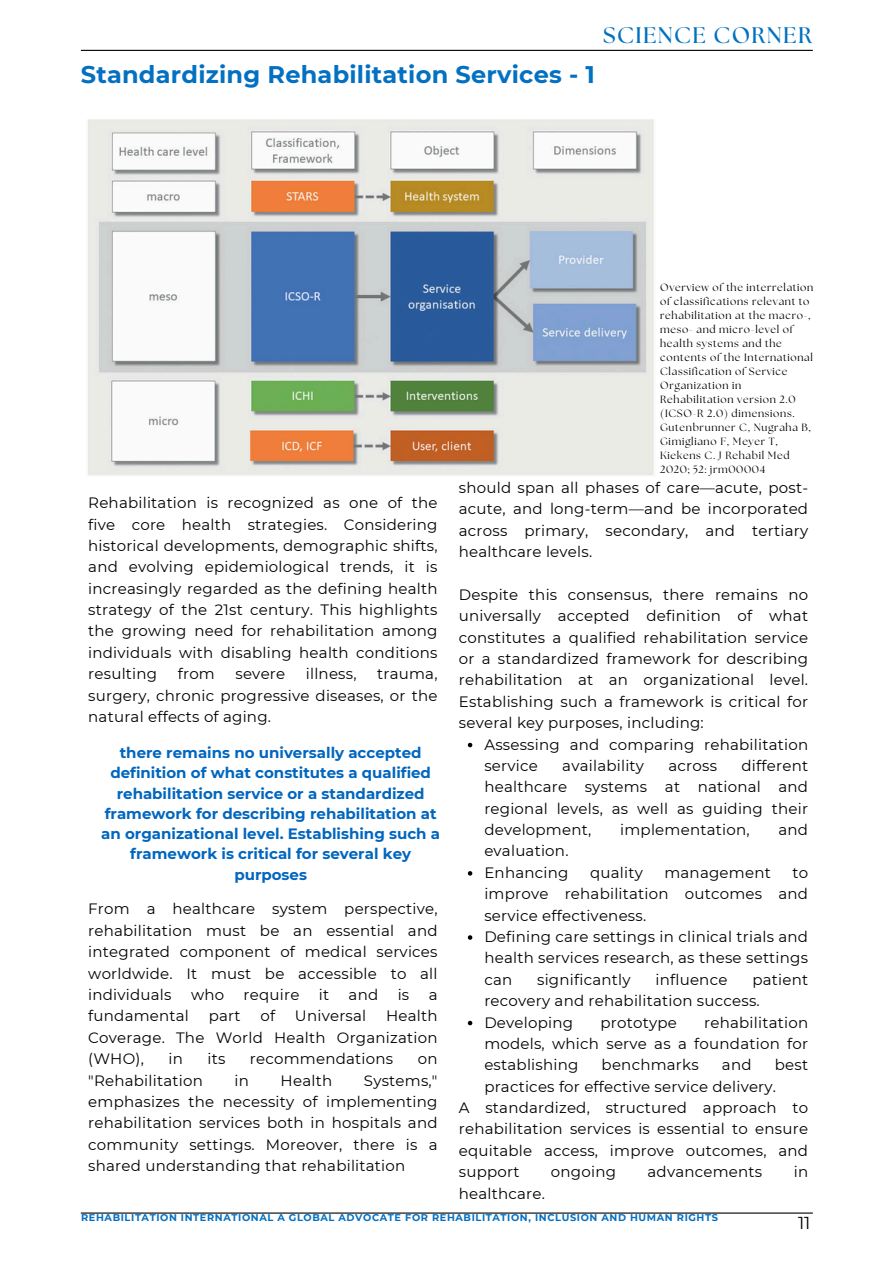
<style>
.page{position:relative;width:894px;height:1264px;background:#fff}
.page>*{position:absolute;margin:0;border:0;box-sizing:border-box;transform-origin:0 0}
.t1{font:700 24px "Montserrat";letter-spacing:.01em;color:#0370c2}
.t2{font:700 22.5px "The Seasons";letter-spacing:.065em;color:#0171c1}
.t3{font:17.25px "Montserrat";color:#000}
.t4{font:15px/21.3px "Montserrat";letter-spacing:.015em;color:#000;text-align:justify}
.t5{font:700 15px/20.2px "Montserrat";color:#0066bf;text-align:center}
.t6{font:10.5px/14px "The Seasons";letter-spacing:.065em;color:#000}
.t7{font:700 9.75px "Montserrat";letter-spacing:.065em;color:#0370c2}
</style>
<div class="page">
<hr style="left:81px;top:50px;width:731px;height:1px;background:#000">
<hr style="left:81px;top:1212px;width:731px;height:1px;background:#000">
<svg style="left:467px;top:742px;width:5px;height:5px"></svg>
<svg style="left:467px;top:871px;width:5px;height:4px"></svg>
<svg style="left:467px;top:935px;width:5px;height:4px"></svg>
<svg style="left:467px;top:1020px;width:5px;height:5px"></svg>
<img style="left:88px;top:119px;width:566px;height:356px">
<p class="t1" style="left:81px;top:59px;width:515px">Standardizing Rehabilitation Services - 1</p>
<p class="t2" style="left:603px;top:25px;width:210px">SCIENCE CORNER</p>
<p class="t6" style="left:660px;top:281px;width:155px">Overview of the interrelation of classifications relevant to rehabilitation at the macro-, meso- and micro-level of health systems and the contents of the International<br>Classification of Service<br>Organization in<br>Rehabilitation version 2.0 (ICSO-R 2.0) dimensions.</p>
<h3 class="t6" style="left:660px;top:421px;width:152px">Gutenbrunner C, Nugraha B,<br>Gimigliano F, Meyer T,<br>Kiekens C. J Rehabil Med<br>2020; 52: jrm00004</h3>
<h1 class="t4" style="left:88px;top:492px;width:351px">Rehabilitation is recognized as one of the five core health strategies. Considering historical developments, demographic shifts, and evolving epidemiological trends, it is increasingly regarded as the defining health strategy of the 21st century. This highlights the growing need for rehabilitation among individuals with disabling health conditions resulting</h1>
<h1 class="t4" style="left:178px;top:663px;width:39px">from</h1>
<h1 class="t4" style="left:235px;top:663px;width:51px">severe</h1>
<h1 class="t4" style="left:306px;top:663px;width:52px">illness,</h1>
<h1 class="t4" style="left:88px;top:663px;width:351px;text-indent:289px">trauma, surgery, chronic progressive diseases, or the natural effects of aging.</h1>
<p class="t5" style="left:101px;top:742px;width:340px">there remains no universally accepted definition of what constitutes a qualified rehabilitation service or a standardized framework for describing rehabilitation at an organizational level. Establishing such a framework is critical for several key purposes</p>
<p class="t4" style="left:88px;top:898px;width:351px">From a healthcare system perspective, rehabilitation must be an essential and integrated component of medical services worldwide. It must be accessible to all individuals</p>
<p class="t4" style="left:191px;top:984px;width:35px">who</p>
<p class="t4" style="left:243px;top:984px;width:57px">require</p>
<p class="t4" style="left:319px;top:984px;width:12px">it</p>
<p class="t4" style="left:348px;top:984px;width:31px">and</p>
<p class="t4" style="left:397px;top:984px;width:13px">is</p>
<p class="t4" style="left:428px;top:984px;width:10px">a</p>
<p class="t4" style="left:88px;top:1005px;width:102px">fundamental</p>
<p class="t4" style="left:209px;top:1005px;width:33px">part</p>
<p class="t4" style="left:260px;top:1005px;width:16px">of</p>
<p class="t4" style="left:295px;top:1005px;width:73px">Universal</p>
<p class="t4" style="left:88px;top:1005px;width:351px;text-indent:298px">Health Coverage. The World Health Organization (WHO),</p>
<p class="t4" style="left:168px;top:1048px;width:16px">in</p>
<p class="t4" style="left:207px;top:1048px;width:19px">its</p>
<p class="t4" style="left:250px;top:1048px;width:145px">recommendations</p>
<p class="t4" style="left:417px;top:1048px;width:21px">on</p>
<p class="t4" style="left:88px;top:1069px;width:116px">"Rehabilitation</p>
<p class="t4" style="left:234px;top:1069px;width:16px">in</p>
<p class="t4" style="left:280px;top:1069px;width:53px">Health</p>
<p class="t4" style="left:88px;top:1069px;width:351px;text-indent:275px">Systems," emphasizes the necessity of implementing rehabilitation services both in hospitals and community settings. Moreover, there is a shared understanding that rehabilitation</p>
<h2 class="t4" style="left:458px;top:477px;width:351px">should span all phases of care—acute, post&shy;acute, and long-term—and be incorporated across primary, secondary, and tertiary healthcare levels.</h2>
<p class="t4" style="left:458px;top:584px;width:351px">Despite this consensus, there remains no universally accepted definition of what constitutes a qualified rehabilitation service or a standardized framework for describing rehabilitation at an organizational level.<br>Establishing such a framework is critical for several key purposes, including:</p>
<p class="t4" style="left:484px;top:733px;width:325px">Assessing and comparing rehabilitation service</p>
<p class="t4" style="left:484px;top:755px;width:325px;text-indent:257px">different healthcare systems at national and regional levels, as well as guiding their development,</p>
<p class="t4" style="left:562px;top:755px;width:83px">availability</p>
<p class="t4" style="left:668px;top:755px;width:50px">across</p>
<p class="t4" style="left:620px;top:819px;width:131px">implementation,</p>
<p class="t4" style="left:778px;top:819px;width:31px">and</p>
<p class="t4" style="left:484px;top:840px;width:86px">evaluation.</p>
<p class="t4" style="left:484px;top:861px;width:86px">Enhancing</p>
<p class="t4" style="left:590px;top:861px;width:54px">quality</p>
<p class="t4" style="left:664px;top:861px;width:108px">management</p>
<p class="t4" style="left:484px;top:861px;width:325px;text-indent:308px">to improve rehabilitation outcomes and service effectiveness.</p>
<p class="t4" style="left:484px;top:926px;width:325px">Defining care settings in clinical trials and health services research, as these settings can</p>
<p class="t4" style="left:537px;top:968px;width:95px">significantly</p>
<p class="t4" style="left:655px;top:968px;width:73px">influence</p>
<p class="t4" style="left:484px;top:968px;width:325px;text-indent:268px">patient recovery and rehabilitation success.</p>
<p class="t4" style="left:484px;top:1011px;width:90px">Developing</p>
<p class="t4" style="left:600px;top:1011px;width:78px">prototype</p>
<p class="t4" style="left:484px;top:1011px;width:325px;text-indent:220px">rehabilitation models, which serve as a foundation for establishing</p>
<p class="t4" style="left:484px;top:1054px;width:325px;text-indent:290px">best practices for effective service delivery.</p>
<p class="t4" style="left:458px;top:1097px;width:351px">A standardized, structured approach to rehabilitation services is essential to ensure equitable access, improve outcomes, and support</p>
<p class="t4" style="left:601px;top:1054px;width:99px">benchmarks</p>
<p class="t4" style="left:721px;top:1054px;width:31px">and</p>
<p class="t4" style="left:551px;top:1161px;width:67px">ongoing</p>
<p class="t4" style="left:647px;top:1161px;width:116px">advancements</p>
<p class="t4" style="left:793px;top:1161px;width:16px">in</p>
<p class="t4" style="left:458px;top:1182px;width:88px">healthcare.</p>
<p class="t7" style="left:81px;top:1211px;width:638px">REHABILITATION INTERNATIONAL A GLOBAL ADVOCATE FOR REHABILITATION, INCLUSION AND HUMAN RIGHTS</p>
<p class="t3" style="left:797px;top:1212px;width:14px">11</p>
</div>
